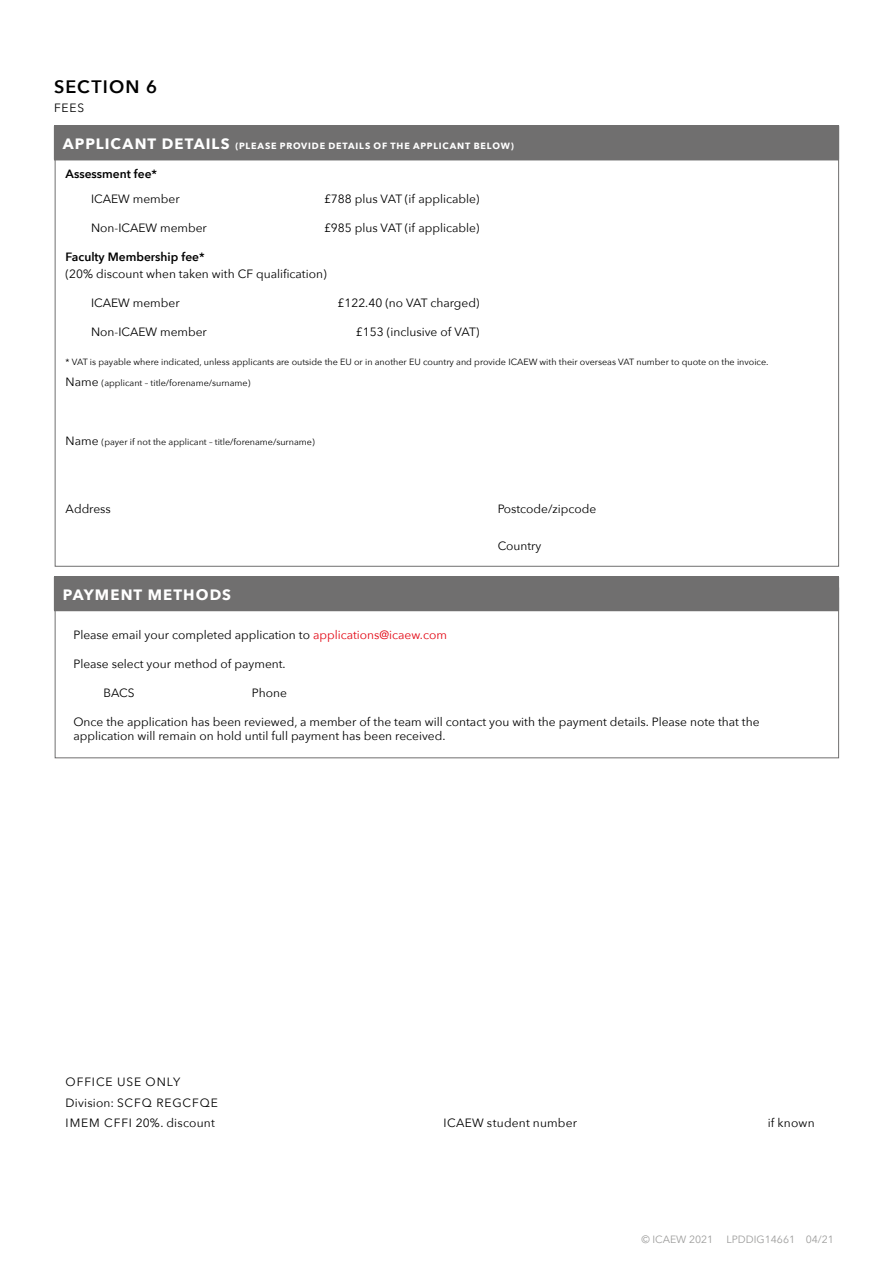
<style>
.page{position:relative;width:893px;height:1263px;background:#fff}
.page>*{position:absolute;margin:0;border:0;box-sizing:border-box;transform-origin:0 0}
.t1{font:600 18px "Avenir Next";letter-spacing:.06em;color:#000}
.t2{font:700 15px "Avenir Next";letter-spacing:.07em;color:#fff}
.t3{font:12px/14.4px "Avenir Next";color:#000}
.t4{font:12px/20.7px "Avenir Next";letter-spacing:.07em;color:#000}
.t5{font:600 12px "Avenir Next";color:#000}
.t6{font:12px "Avenir Next";letter-spacing:.02em;color:#000}
.t7{font:10.5px "Avenir Next";color:#9d9d9c}
.t8{font:9px "Avenir Next";color:#000}
.t9{font:700 9px "Avenir Next";letter-spacing:.09em;color:#fff}
.s1{font-size:15px}
.s2{font-size:12px}
.s3{color:#e30613}
</style>
<div class="page">
<div style="left:54px;top:126px;width:785px;height:34px;background:#706f6f"></div>
<hr style="left:54px;top:125px;width:785px;height:1px;background:#706f6f">
<hr style="left:54px;top:160px;width:785px;height:1px;background:#706f6f">
<div style="left:54px;top:577px;width:785px;height:34px;background:#706f6f"></div>
<hr style="left:54px;top:576px;width:785px;height:1px;background:#706f6f">
<h1 class="t1" style="left:54px;top:71px;width:105px">SECTION 6</h1>
<p class="t3" style="left:54px;top:100px;width:32px">FEES</p>
<p class="t9" style="left:63px;top:138px;width:452px"><span class="s1">APPLICANT DETAILS</span> (PLEASE PROVIDE DETAILS OF THE APPLICANT BELOW)</p>
<p class="t5" style="left:66px;top:163px;width:93px">Assessment fee*</p>
<p class="t3" style="left:91px;top:191px;width:90px">ICAEW member</p>
<p class="t3" style="left:324px;top:191px;width:157px">£788 plus VAT (if applicable)</p>
<p class="t3" style="left:91px;top:220px;width:117px">Non-ICAEW member</p>
<p class="t3" style="left:324px;top:220px;width:157px">£985 plus VAT (if applicable)</p>
<p class="t5" style="left:66px;top:247px;width:141px">Faculty Membership fee*</p>
<p class="t3" style="left:66px;top:266px;width:262px">(20% discount when taken with CF qualification)</p>
<p class="t3" style="left:91px;top:295px;width:90px">ICAEW member</p>
<p class="t3" style="left:337px;top:295px;width:144px">£122.40 (no VAT charged)</p>
<p class="t3" style="left:91px;top:324px;width:117px">Non-ICAEW member</p>
<p class="t3" style="left:356px;top:324px;width:125px">£153 (inclusive of VAT)</p>
<p class="t8" style="left:66px;top:355px;width:704px">* VAT is payable where indicated, unless applicants are outside the EU or in another EU country and provide ICAEW with their overseas VAT number to quote on the invoice.</p>
<p class="t8" style="left:66px;top:375px;width:186px"><span class="s2">Name</span> (applicant – title/forename/surname)</p>
<p class="t8" style="left:66px;top:434px;width:251px"><span class="s2">Name</span> (payer if not the applicant – title/forename/surname)</p>
<p class="t3" style="left:66px;top:501px;width:47px">Address</p>
<p class="t3" style="left:498px;top:501px;width:100px">Postcode/zipcode</p>
<p class="t3" style="left:498px;top:539px;width:45px">Country</p>
<p class="t2" style="left:63px;top:582px;width:170px">PAYMENT METHODS</p>
<p class="t3" style="left:73px;top:627px;width:375px">Please email your completed application to <span class="s3">applications@icaew.com</span></p>
<p class="t3" style="left:73px;top:656px;width:214px">Please select your method of payment.</p>
<p class="t3" style="left:103px;top:685px;width:33px">BACS</p>
<p class="t3" style="left:252px;top:685px;width:37px">Phone</p>
<p class="t3" style="left:73px;top:714px;width:688px">Once the application has been reviewed, a member of the team will contact you with the payment details. Please note that the application will remain on hold until full payment has been received.</p>
<p class="t4" style="left:66px;top:1071px;width:154px">OFFICE USE ONLY<br>Division: SCFQ REGCFQE<br>IMEM CFFI 20%. discount</p>
<p class="t6" style="left:444px;top:1113px;width:135px">ICAEW student number</p>
<p class="t3" style="left:768px;top:1115px;width:48px">if known</p>
<p class="t7" style="left:641px;top:1231px;width:73px">© ICAEW 2021</p>
<p class="t7" style="left:726px;top:1231px;width:109px">LPDDIG14661 04/21</p>
</div>
